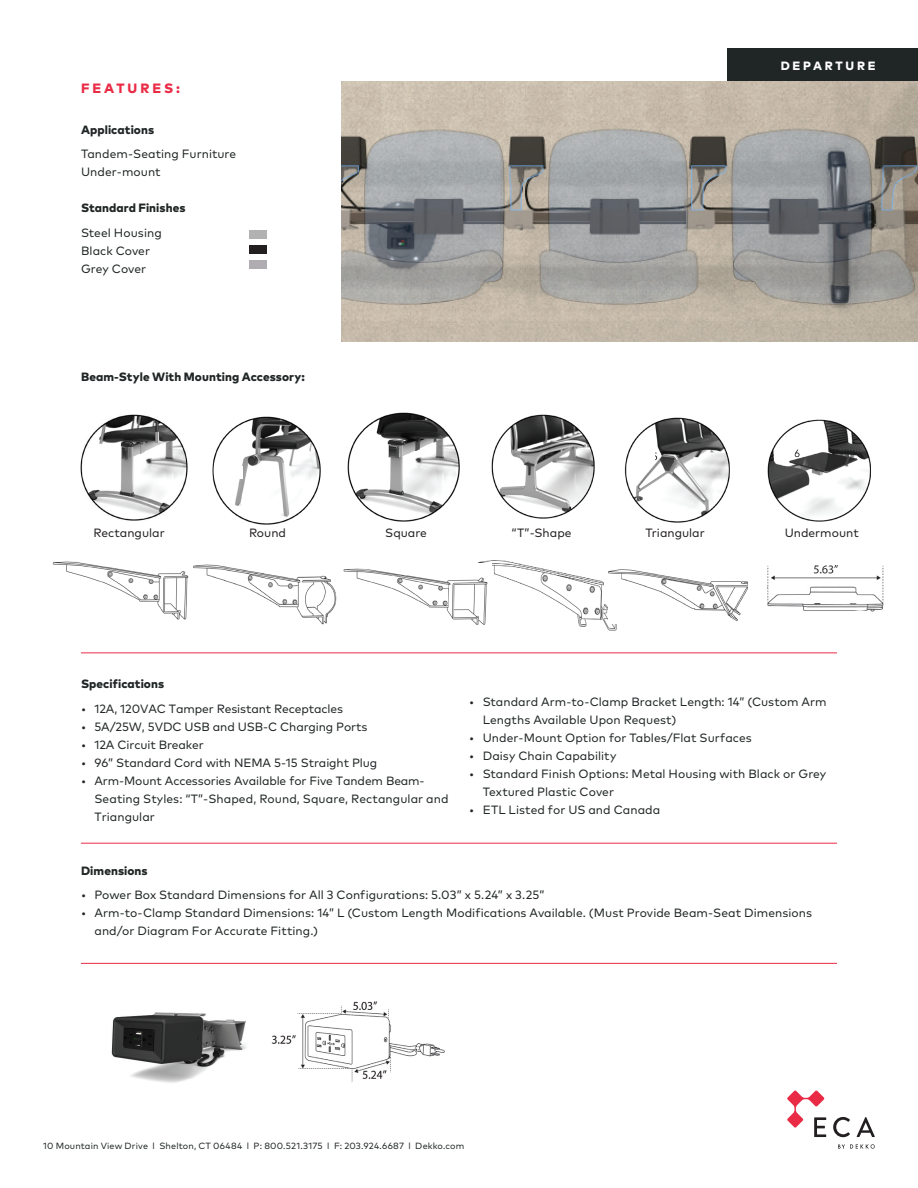
<style>
.page{position:relative;width:918px;height:1188px;background:#fff}
.page>*{position:absolute;margin:0;border:0;box-sizing:border-box;transform-origin:0 0}
.t1{font:800 13.5px "Mark OT";letter-spacing:.22em;color:#ea2b46}
.t2{font:12px/18px "Mark OT";color:#202525}
.t3{font:800 12px "Mark OT";letter-spacing:.005em;color:#202525}
.t4{font:12px "Mark OT";color:#231f20}
.t5{font:800 12px "Mark OT";letter-spacing:.225em;color:#fff}
.t6{font:9px "Mark OT";letter-spacing:.015em;color:#202525}
</style>
<div class="page">
<img style="left:341px;top:81px;width:577px;height:260px">
<img style="left:111px;top:1012px;width:136px;height:71px">
<div style="left:249px;top:230px;width:18px;height:9px;background:#b3b2b2"></div>
<div style="left:249px;top:245px;width:18px;height:9px;background:#231f20"></div>
<hr style="left:81px;top:652px;width:756px;height:1px;background:#ea2b46">
<hr style="left:81px;top:843px;width:756px;height:1px;background:#ea2b46">
<hr style="left:81px;top:963px;width:756px;height:1px;background:#ea2b46">
<div style="left:728px;top:49px;width:190px;height:32px;background:#202525"></div>
<svg style="left:833px;top:1117px;width:17px;height:20px"></svg>
<svg style="left:857px;top:1117px;width:18px;height:20px"></svg>
<svg style="left:787px;top:1090px;width:39px;height:47px"></svg>
<svg style="left:838px;top:1144px;width:37px;height:5px"></svg>
<div style="left:249px;top:260px;width:18px;height:9px;background:#afadb2"></div>
<img style="left:271px;top:1001px;width:174px;height:82px">
<img style="left:80px;top:415px;width:108px;height:106px">
<img style="left:347px;top:413px;width:113px;height:108px">
<img style="left:212px;top:417px;width:109px;height:108px">
<img style="left:624px;top:417px;width:106px;height:106px">
<img style="left:491px;top:415px;width:104px;height:104px">
<img style="left:767px;top:419px;width:104px;height:102px">
<div style="left:96px;top:460px;width:17px;height:19px;background:#fff"></div>
<div style="left:229px;top:466px;width:14px;height:13px;background:#fff"></div>
<div style="left:370px;top:463px;width:14px;height:13px;background:#fff"></div>
<div style="left:504px;top:463px;width:14px;height:13px;background:#fff"></div>
<div style="left:640px;top:450px;width:14px;height:11px;background:#fff"></div>
<svg style="left:776px;top:444px;width:17px;height:14px"></svg>
<img style="left:52px;top:561px;width:137px;height:59px">
<img style="left:478px;top:560px;width:139px;height:71px">
<img style="left:608px;top:565px;width:140px;height:59px">
<img style="left:343px;top:563px;width:148px;height:68px">
<img style="left:193px;top:564px;width:144px;height:61px">
<img style="left:768px;top:566px;width:115px;height:46px">
<p class="t1" style="left:81px;top:80px;width:101px">FEATURES:</p>
<p class="t3" style="left:81px;top:122px;width:75px">Applications</p>
<p class="t2" style="left:81px;top:145px;width:157px">Tandem-Seating Furniture<br>Under-mount</p>
<p class="t3" style="left:81px;top:200px;width:106px">Standard Finishes</p>
<p class="t2" style="left:81px;top:224px;width:82px">Steel Housing<br>Black Cover<br>Grey Cover</p>
<p class="t3" style="left:81px;top:369px;width:225px">Beam-Style With Mounting Accessory:</p>
<p class="t5" style="left:781px;top:57px;width:96px">DEPARTURE</p>
<p class="t4" style="left:94px;top:526px;width:73px">Rectangular</p>
<p class="t4" style="left:249px;top:526px;width:39px">Round</p>
<p class="t4" style="left:385px;top:526px;width:43px">Square</p>
<p class="t4" style="left:512px;top:526px;width:61px">“T”-Shape</p>
<p class="t4" style="left:645px;top:526px;width:61px">Triangular</p>
<p class="t4" style="left:785px;top:526px;width:76px">Undermount</p>
<p class="t3" style="left:81px;top:676px;width:85px">Specifications</p>
<p class="t2" style="left:81px;top:699px;width:264px">• 12A, 120VAC Tamper Resistant Receptacles</p>
<p class="t2" style="left:81px;top:717px;width:288px">• 5A/25W, 5VDC USB and USB-C Charging Ports</p>
<p class="t2" style="left:81px;top:735px;width:124px">• 12A Circuit Breaker</p>
<p class="t2" style="left:81px;top:753px;width:298px">• 96” Standard Cord with NEMA 5-15 Straight Plug</p>
<p class="t2" style="left:94px;top:771px;width:356px;text-indent:-14px">• Arm-Mount Accessories Available for Five Tandem Beam-<br>Seating Styles: “T”-Shaped, Round, Square, Rectangular and<br>Triangular</p>
<p class="t2" style="left:483px;top:693px;width:346px;text-indent:-14px">• Standard Arm-to-Clamp Bracket Length: 14” (Custom Arm<br>Lengths Available Upon Request)</p>
<p class="t2" style="left:469px;top:729px;width:284px">• Under-Mount Option for Tables/Flat Surfaces</p>
<p class="t2" style="left:469px;top:747px;width:149px">• Daisy Chain Capability</p>
<p class="t2" style="left:483px;top:765px;width:345px;text-indent:-14px">• Standard Finish Options: Metal Housing with Black or Grey<br>Textured Plastic Cover</p>
<p class="t2" style="left:469px;top:801px;width:193px">• ETL Listed for US and Canada</p>
<p class="t3" style="left:81px;top:863px;width:68px">Dimensions</p>
<p class="t2" style="left:81px;top:886px;width:465px">• Power Box Standard Dimensions for All 3 Configurations: 5.03” x 5.24” x 3.25”</p>
<p class="t2" style="left:94px;top:904px;width:719px;text-indent:-14px">• Arm-to-Clamp Standard Dimensions: 14” L (Custom Length Modifications Available. (Must Provide Beam-Seat Dimensions and/or Diagram For Accurate Fitting.)</p>
<p class="t6" style="left:43px;top:1140px;width:423px">10 Mountain View Drive l Shelton, CT 06484 l P: 800.521.3175 l F: 203.924.6687 l Dekko.com</p>
</div>
